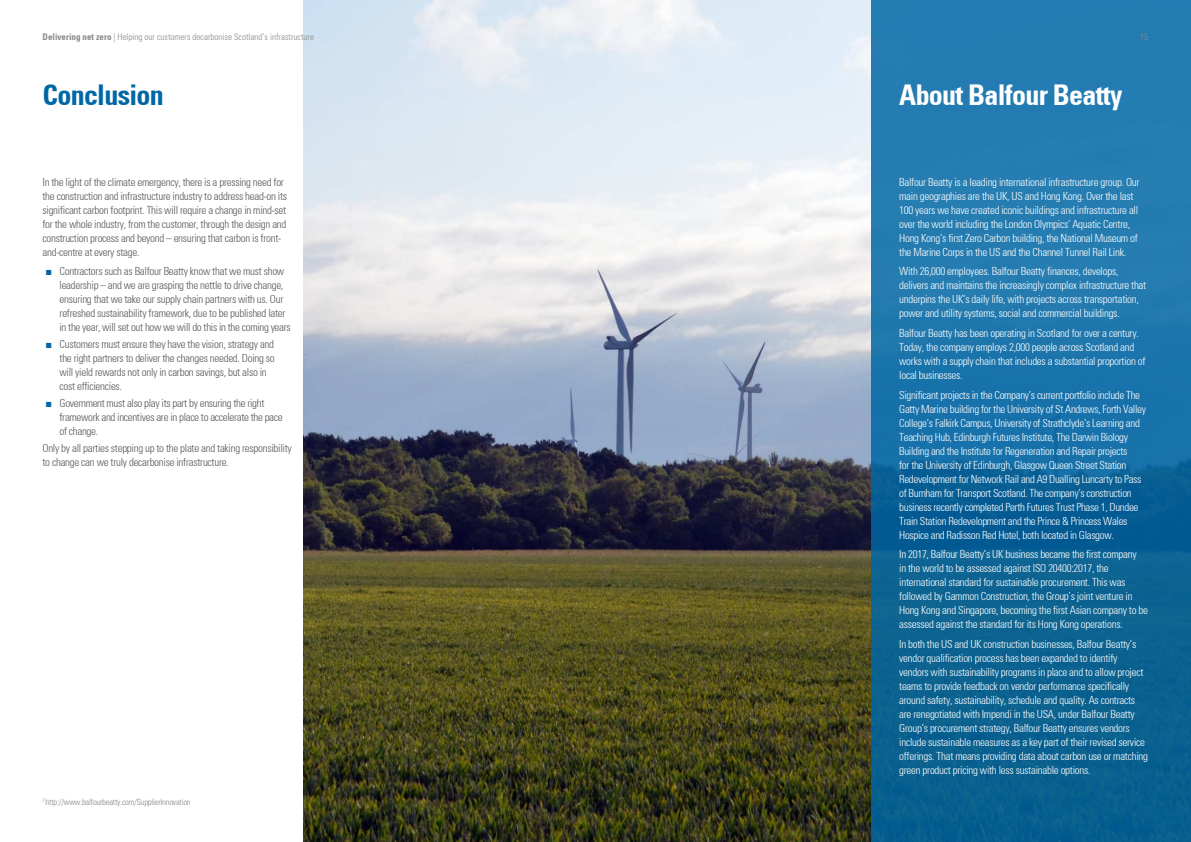
<style>
.page{position:relative;width:1191px;height:842px;background:#fff}
.page>*{position:absolute;margin:0;border:0;box-sizing:border-box;transform-origin:0 0}
.t1{font:700 condensed 28px "Univers";letter-spacing:-.025em;color:#fff}
.t2{font:700 condensed 28px "Univers";letter-spacing:-.025em;color:#0067a5}
.t3{font:300 condensed 11px/14px "Univers";letter-spacing:-.025em;color:#fff}
.t4{font:300 condensed 11px/14px "Univers";letter-spacing:-.025em;color:#57585a}
.t5{font:300 condensed 9px "Univers";color:#87898c}
.t6{font:300 condensed 8.5px "Univers";letter-spacing:-.025em;color:#87898c}
.s1{font-weight:700}
.s2{font-family:"Arial";font-weight:400;font-stretch:normal;color:#0067a5}
</style>
<div class="page">
<img style="left:304px;top:0;width:567px;height:842px">
<svg style="left:871px;top:0;width:319px;height:842px;background:#166ea1"></svg>
<p class="t5" style="left:43px;top:33px;width:273px"><span class="s1">Delivering net zero</span> | Helping our customers decarbonise Scotland’s infrastructure</p>
<p class="t5" style="left:1140px;top:33px;width:9px">15</p>
<h1 class="t2" style="left:43px;top:84px;width:123px">Conclusion</h1>
<p class="t4" style="left:43px;top:176px;width:246px">In the light of the climate emergency, there is a pressing need for the construction and infrastructure industry to address head-on its significant carbon footprint. This will require a change in mind-set for the whole industry, from the customer, through the design and construction process and beyond – ensuring that carbon is front&shy;and-centre at every stage.</p>
<p class="t4" style="left:60px;top:265px;width:233px;text-indent:-14px"><span class="s2">■</span> Contractors such as Balfour Beatty know that we must show leadership – and we are grasping the nettle to drive change, ensuring that we take our supply chain partners with us. Our refreshed sustainability framework, due to be published later in the year, will set out how we will do this in the coming years</p>
<p class="t4" style="left:60px;top:338px;width:217px;text-indent:-14px"><span class="s2">■</span> Customers must ensure they have the vision, strategy and the right partners to deliver the changes needed. Doing so will yield rewards not only in carbon savings, but also in cost efficiencies.</p>
<p class="t4" style="left:60px;top:397px;width:225px;text-indent:-14px"><span class="s2">■</span> Government must also play its part by ensuring the right framework and incentives are in place to accelerate the pace of change.</p>
<p class="t4" style="left:43px;top:442px;width:251px">Only by all parties stepping up to the plate and taking responsibility to change can we truly decarbonise infrastructure.</p>
<p class="t6" style="left:43px;top:798px;width:150px"><sup>7</sup> http://www.balfourbeatty.com/SupplierInnovation</p>
<h1 class="t1" style="left:899px;top:84px;width:225px">About Balfour Beatty</h1>
<p class="t3" style="left:899px;top:176px;width:242px">Balfour Beatty is a leading international infrastructure group. Our main geographies are the UK, US and Hong Kong. Over the last 100 years we have created iconic buildings and infrastructure all over the world including the London Olympics’ Aquatic Centre, Hong Kong’s first Zero Carbon building, the National Museum of the Marine Corps in the US and the Channel Tunnel Rail Link.</p>
<p class="t3" style="left:899px;top:265px;width:248px">With 26,000 employees. Balfour Beatty finances, develops, delivers and maintains the increasingly complex infrastructure that underpins the UK’s daily life, with projects across transportation, power and utility systems, social and commercial buildings.</p>
<p class="t3" style="left:899px;top:327px;width:248px">Balfour Beatty has been operating in Scotland for over a century.<br>Today, the company employs 2,000 people across Scotland and works with a supply chain that includes a substantial proportion of local businesses.</p>
<p class="t3" style="left:899px;top:389px;width:248px">Significant projects in the Company’s current portfolio include The Gatty Marine building for the University of St Andrews, Forth Valley College’s Falkirk Campus, University of Strathclyde’s Learning and Teaching Hub, Edinburgh Futures Institute, The Darwin Biology Building and the Institute for Regeneration and Repair projects<br>for the University of Edinburgh, Glasgow Queen Street Station Redevelopment for Network Rail and A9 Dualling Luncarty to Pass of Burnham for Transport Scotland. The company’s construction business recently completed Perth Futures Trust Phase 1, Dundee Train Station Redevelopment and the Prince &amp; Princess Wales Hospice and Radisson Red Hotel, both located in Glasgow.</p>
<p class="t3" style="left:899px;top:548px;width:250px">In 2017, Balfour Beatty’s UK business became the first company<br>in the world to be assessed against ISO 20400:2017, the international standard for sustainable procurement. This was followed by Gammon Construction, the Group’s joint venture in Hong Kong and Singapore, becoming the first Asian company to be assessed against the standard for its Hong Kong operations.</p>
<p class="t3" style="left:899px;top:638px;width:250px">In both the US and UK construction businesses, Balfour Beatty’s vendor qualification process has been expanded to identify vendors with sustainability programs in place and to allow project teams to provide feedback on vendor performance specifically around safety, sustainability, schedule and quality. As contracts are renegotiated with Impendi in the USA, under Balfour Beatty Group’s procurement strategy, Balfour Beatty ensures vendors include sustainable measures as a key part of their revised service offerings. That means providing data about carbon use or matching green product pricing with less sustainable options.</p>
</div>
